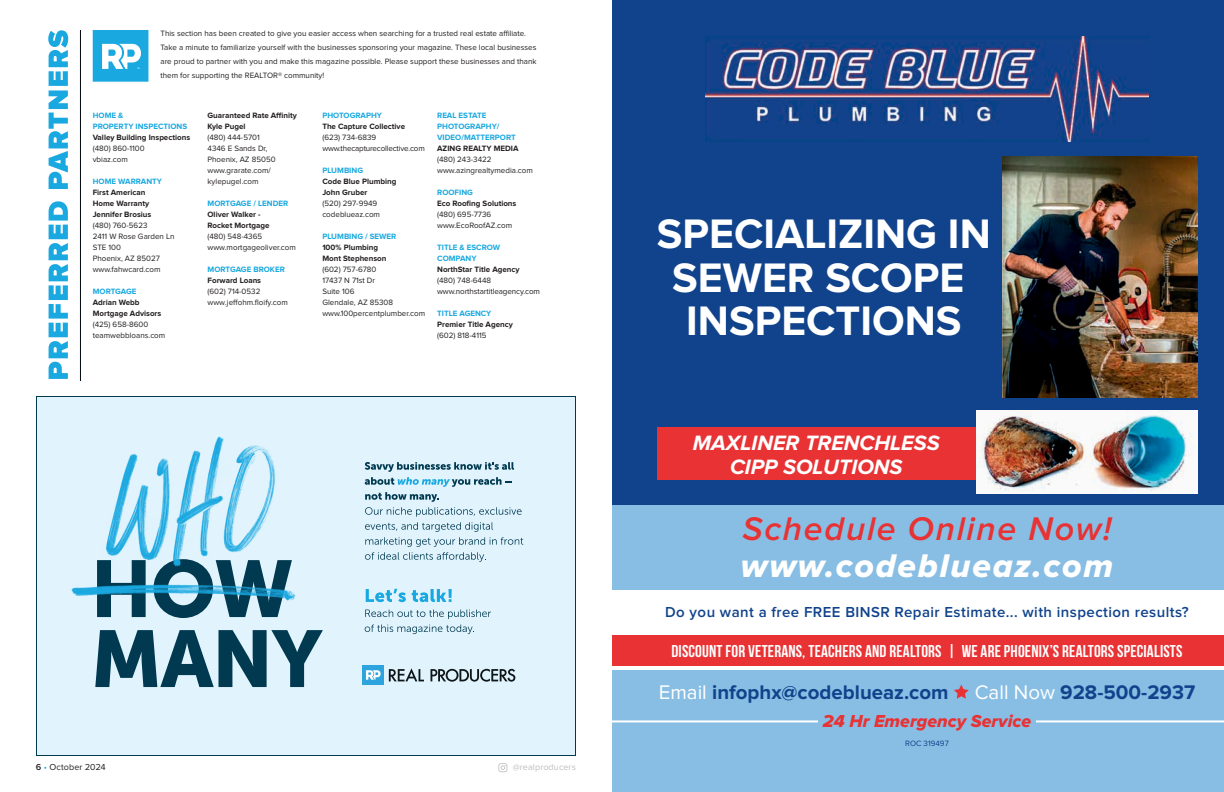
<style>
.page{position:relative;width:1224px;height:792px;background:#fff}
.page>*{position:absolute;margin:0;border:0;box-sizing:border-box;transform-origin:0 0}
.t1{font:700 42.7px/43.8px "Proxima Nova";color:#fff;text-align:center}
.t2{font:italic 600 34px "Proxima Nova";letter-spacing:.05em;color:#e83234}
.t3{font:34px "Proxima Nova Extrabld It";letter-spacing:.05em;color:#fff}
.t4{font:italic 700 21.5px/24px "Proxima Nova";color:#fff;text-align:center}
.t5{font:700 20.4px "Proxima Nova";color:#10438b}
.t6{font:17.9px "Proxima Nova Extrabld It";color:#e83234}
.t7{font:700 17px "Bebas Neue";letter-spacing:.01em;color:#fff}
.t8{font:600 15px "Proxima Nova";letter-spacing:.03em;color:#10438b}
.t9{font:9px "Proxima Nova";letter-spacing:.01em;color:#bcbec0}
.t10{font:9px "Proxima Nova";letter-spacing:.01em;color:#231f20}
.t11{font:8px/11px "Proxima Nova";color:#231f20}
.t12{font:700 8px/11px "Proxima Nova";color:#231f20}
.t13{font:700 8px/11px "Proxima Nova";color:#19a8e0}
.t14{font:8px/11px "Proxima Nova";letter-spacing:-.02em;color:#231f20}
.t15{font:8px "Proxima Nova";color:#10438b}
.s1{font-weight:600}
.s2{color:#19a8e0}
.s3{font-weight:400;color:#fff}
</style>
<div class="page">
<svg style="left:498px;top:763px;width:9px;height:9px"></svg>
<hr style="left:80px;top:30px;width:1px;height:351px;background:#00080f">
<svg style="left:48px;top:30px;width:20px;height:349px"></svg>
<svg style="left:93px;top:30px;width:55px;height:52px"></svg>
<div style="left:612px;top:0;width:612px;height:505px;background:#10438b"></div>
<img style="left:706px;top:36px;width:442px;height:105px">
<div style="left:612px;top:505px;width:612px;height:85px;background:#88bee4"></div>
<div style="left:612px;top:670px;width:612px;height:122px;background:#88bee4"></div>
<hr style="left:1036px;top:720px;width:188px;height:2px;background:#fff">
<hr style="left:612px;top:720px;width:206px;height:2px;background:#fff">
<svg style="left:954px;top:685px;width:15px;height:14px"></svg>
<div style="left:612px;top:636px;width:612px;height:30px;background:#e83234"></div>
<div style="left:657px;top:427px;width:375px;height:53px;background:#e83234"></div>
<img style="left:977px;top:410px;width:220px;height:83px">
<img style="left:1002px;top:157px;width:195px;height:241px">
<div style="left:36px;top:396px;width:540px;height:360px;background:#e1f4fd"></div>
<svg style="left:366px;top:589px;width:40px;height:13px"></svg>
<svg style="left:412px;top:589px;width:40px;height:13px"></svg>
<svg style="left:365px;top:610px;width:126px;height:24px;background:#c3dbe6"></svg>
<svg style="left:97px;top:612px;width:49px;height:5px"></svg>
<svg style="left:154px;top:612px;width:138px;height:6px"></svg>
<svg style="left:95px;top:630px;width:228px;height:57px;background:#648c9d"></svg>
<img style="left:50px;top:569px;width:258px;height:43px">
<img style="left:83px;top:434px;width:233px;height:147px">
<div style="left:362px;top:665px;width:21px;height:20px;background:#2da4dd"></div>
<svg style="left:366px;top:670px;width:15px;height:10px"></svg>
<svg style="left:389px;top:668px;width:35px;height:13px"></svg>
<svg style="left:431px;top:669px;width:84px;height:13px"></svg>
<svg style="left:365px;top:462px;width:158px;height:100px;background:#c2dbe6"></svg>
<p class="t11" style="left:160px;top:27px;width:378px;line-height:14px">This section has been created to give you easier access when searching for a trusted real estate affiliate.<br>Take a minute to familiarize yourself with the businesses sponsoring your magazine. These local businesses are proud to partner with you and make this magazine possible. Please support these businesses and thank them for supporting the REALTOR® community!</p>
<p class="t13" style="left:93px;top:111px;width:96px">HOME &amp;<br>PROPERTY INSPECTIONS</p>
<p class="t12" style="left:93px;top:133px;width:99px">Valley Building Inspections</p>
<p class="t11" style="left:93px;top:143px;width:53px">(480) 860-1100 vbiaz.com</p>
<p class="t13" style="left:93px;top:177px;width:71px">HOME WARRANTY</p>
<p class="t12" style="left:93px;top:188px;width:60px">First American<br>Home Warranty<br>Jennifer Brosius</p>
<p class="t11" style="left:93px;top:220px;width:83px">(480) 760-5623<br>2411 W Rose Garden Ln<br>STE 100<br>Phoenix, AZ 85027 www.fahwcard.com</p>
<p class="t13" style="left:93px;top:287px;width:45px">MORTGAGE</p>
<p class="t12" style="left:93px;top:298px;width:70px">Adrian Webb<br>Mortgage Advisors</p>
<p class="t11" style="left:93px;top:319px;width:74px">(425) 658-8600 teamwebbloans.com</p>
<p class="t12" style="left:208px;top:111px;width:91px">Guaranteed Rate Affinity<br>Kyle Pugel</p>
<p class="t11" style="left:208px;top:132px;width:70px">(480) 444-5701<br>4346 E Sands Dr,<br>Phoenix, AZ 85050 www.grarate.com/ kylepugel.com</p>
<p class="t13" style="left:208px;top:199px;width:82px">MORTGAGE / LENDER</p>
<p class="t12" style="left:208px;top:210px;width:64px">Oliver Walker -<br>Rocket Mortgage</p>
<p class="t11" style="left:208px;top:231px;width:90px">(480) 548-4365 www.mortgageoliver.com</p>
<p class="t13" style="left:208px;top:265px;width:79px">MORTGAGE BROKER</p>
<p class="t12" style="left:208px;top:276px;width:55px">Forward Loans</p>
<p class="t11" style="left:208px;top:286px;width:82px">(602) 714-0532 www.jeffohm.floify.com</p>
<p class="t13" style="left:322px;top:111px;width:61px">PHOTOGRAPHY</p>
<p class="t12" style="left:322px;top:122px;width:84px">The Capture Collective</p>
<p class="t14" style="left:322px;top:132px;width:104px">(623) 734-6839 www.thecapturecollective.com</p>
<p class="t13" style="left:322px;top:166px;width:42px">PLUMBING</p>
<p class="t12" style="left:322px;top:177px;width:76px">Code Blue Plumbing<br>John Gruber</p>
<p class="t11" style="left:322px;top:198px;width:59px">(520) 297-9949 codeblueaz.com</p>
<p class="t13" style="left:322px;top:232px;width:76px">PLUMBING / SEWER</p>
<p class="t12" style="left:322px;top:243px;width:66px">100% Plumbing<br>Mont Stephenson</p>
<p class="t11" style="left:322px;top:264px;width:104px">(602) 757-6780<br>17437 N 71st Dr<br>Suite 106<br>Glendale, AZ 85308 www.100percentplumber.com</p>
<p class="t13" style="left:437px;top:111px;width:80px">REAL ESTATE<br>PHOTOGRAPHY/<br>VIDEO/MATTERPORT</p>
<p class="t12" style="left:437px;top:144px;width:83px">AZING REALTY MEDIA</p>
<p class="t11" style="left:437px;top:154px;width:97px">(480) 243-3422 www.azingrealtymedia.com</p>
<p class="t13" style="left:437px;top:188px;width:37px">ROOFING</p>
<p class="t12" style="left:437px;top:199px;width:81px">Eco Roofing Solutions</p>
<p class="t11" style="left:437px;top:209px;width:76px">(480) 695-7736 www.EcoRoofAZ.com</p>
<p class="t13" style="left:437px;top:243px;width:64px">TITLE &amp; ESCROW<br>COMPANY</p>
<p class="t12" style="left:437px;top:265px;width:84px">NorthStar Title Agency</p>
<p class="t11" style="left:437px;top:275px;width:104px">(480) 748-6448 www.northstartitleagency.com</p>
<p class="t13" style="left:437px;top:309px;width:56px">TITLE AGENCY</p>
<p class="t12" style="left:437px;top:320px;width:77px">Premier Title Agency</p>
<p class="t11" style="left:437px;top:330px;width:51px">(602) 818-4115</p>
<p class="t10" style="left:36px;top:762px;width:71px"><span class="s1">6</span> <span class="s2">•</span> October 2024</p>
<p class="t9" style="left:513px;top:762px;width:65px">@realproducers</p>
<h1 class="t1" style="left:657px;top:214px;width:335px">SPECIALIZING IN<br>SEWER SCOPE<br>INSPECTIONS</h1>
<h3 class="t4" style="left:693px;top:432px;width:248px">MAXLINER TRENCHLESS<br>CIPP SOLUTIONS</h3>
<h2 class="t2" style="left:742px;top:509px;width:371px">Schedule Online Now!</h2>
<h2 class="t3" style="left:741px;top:546px;width:374px">www.codeblueaz.com</h2>
<h3 class="t8" style="left:665px;top:603px;width:525px">Do you want a free FREE BINSR Repair Estimate... with inspection results?</h3>
<h3 class="t7" style="left:671px;top:642px;width:513px">DISCOUNT FOR VETERANS, TEACHERS AND REALTORS | WE ARE PHOENIX’S REALTORS SPECIALISTS</h3>
<h3 class="t5" style="left:659px;top:683px;width:291px"><span class="s3">Email</span> infophx@codeblueaz.com</h3>
<h3 class="t5" style="left:975px;top:683px;width:222px"><span class="s3">Call Now</span> 928-500-2937</h3>
<h3 class="t6" style="left:823px;top:711px;width:210px">24 Hr Emergency Service</h3>
<p class="t15" style="left:905px;top:738px;width:45px">ROC 319497</p>
</div>
